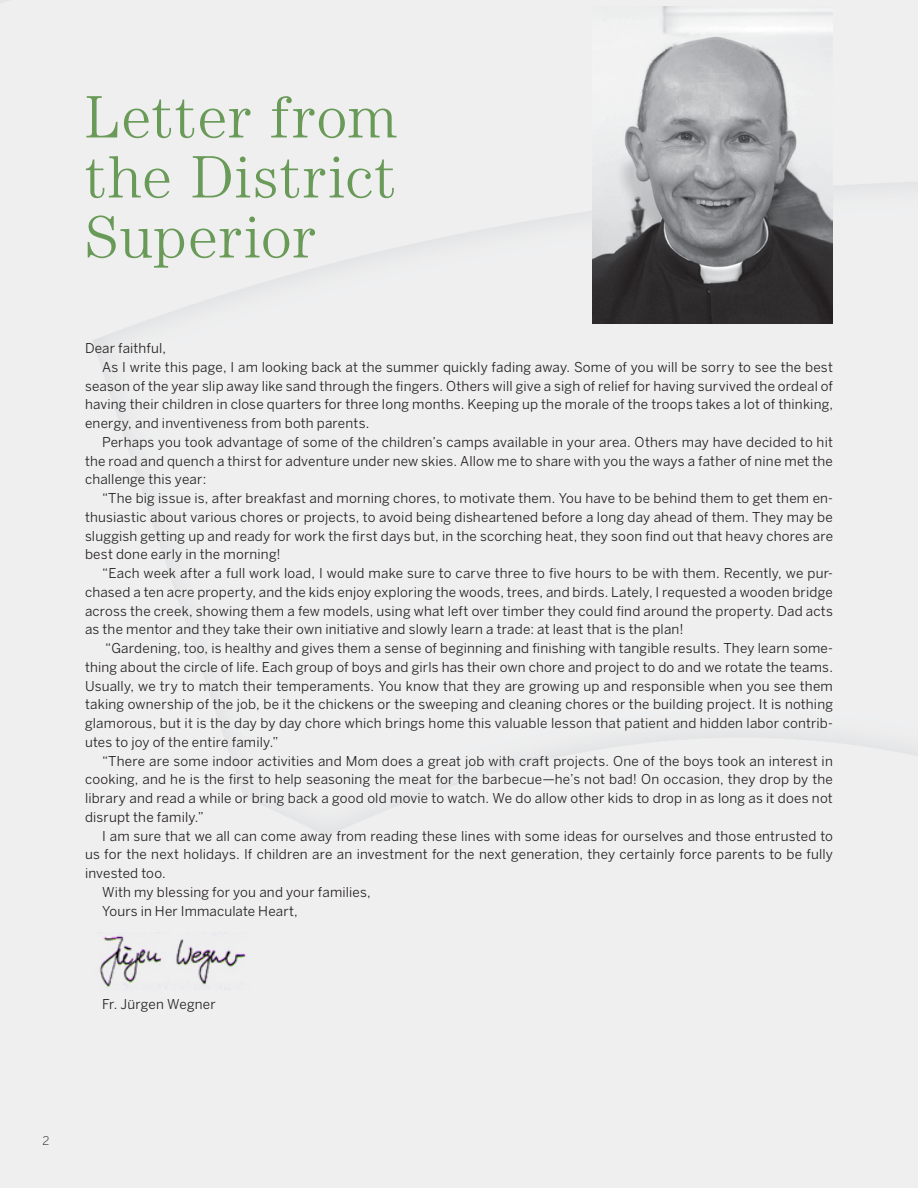
<style>
.page{position:relative;width:918px;height:1188px;background:#efeff0}
.page>*{position:absolute;margin:0;border:0;box-sizing:border-box;transform-origin:0 0}
.t1{font:300 60px/60px "Century Std";letter-spacing:.02em;color:#699a58;text-align:justify}
.t2{font:13.5px "Benton Sans";letter-spacing:.015em;color:#231f20}
.t3{font:300 12px "Benton Sans";color:#231f20}
</style>
<div class="page">
<img style="left:89px;top:932px;width:162px;height:58px">
<img style="left:593px;top:6px;width:240px;height:317px">
<h1 class="t1" style="left:85px;top:86px;width:313px">Letter from the District Superior</h1>
<p class="t2" style="left:85px;top:340px;width:82px">Dear faithful,</p>
<p class="t2" style="left:102px;top:359px;width:732px">As I write this page, I am looking back at the summer quickly fading away. Some of you will be sorry to see the best</p>
<p class="t2" style="left:85px;top:378px;width:750px">season of the year slip away like sand through the fingers. Others will give a sigh of relief for having survived the ordeal of</p>
<p class="t2" style="left:85px;top:396px;width:749px">having their children in close quarters for three long months. Keeping up the morale of the troops takes a lot of thinking,</p>
<p class="t2" style="left:85px;top:415px;width:286px">energy, and inventiveness from both parents.</p>
<p class="t2" style="left:102px;top:434px;width:732px">Perhaps you took advantage of some of the children’s camps available in your area. Others may have decided to hit</p>
<p class="t2" style="left:85px;top:453px;width:749px">the road and quench a thirst for adventure under new skies. Allow me to share with you the ways a father of nine met the</p>
<p class="t2" style="left:85px;top:471px;width:123px">challenge this year:</p>
<p class="t2" style="left:102px;top:490px;width:732px">“The big issue is, after breakfast and morning chores, to motivate them. You have to be behind them to get them en-</p>
<p class="t2" style="left:85px;top:509px;width:749px">thusiastic about various chores or projects, to avoid being disheartened before a long day ahead of them. They may be</p>
<p class="t2" style="left:85px;top:528px;width:750px">sluggish getting up and ready for work the first days but, in the scorching heat, they soon find out that heavy chores are</p>
<p class="t2" style="left:85px;top:546px;width:197px">best done early in the morning!</p>
<p class="t2" style="left:102px;top:565px;width:732px">“Each week after a full work load, I would make sure to carve three to five hours to be with them. Recently, we pur-</p>
<p class="t2" style="left:85px;top:584px;width:749px">chased a ten acre property, and the kids enjoy exploring the woods, trees, and birds. Lately, I requested a wooden bridge</p>
<p class="t2" style="left:85px;top:603px;width:749px">across the creek, showing them a few models, using what left over timber they could find around the property. Dad acts</p>
<p class="t2" style="left:85px;top:622px;width:600px">as the mentor and they take their own initiative and slowly learn a trade: at least that is the plan!</p>
<p class="t2" style="left:105px;top:640px;width:729px">“Gardening, too, is healthy and gives them a sense of beginning and finishing with tangible results. They learn some-</p>
<p class="t2" style="left:85px;top:659px;width:749px">thing about the circle of life. Each group of boys and girls has their own chore and project to do and we rotate the teams.</p>
<p class="t2" style="left:85px;top:678px;width:749px">Usually, we try to match their temperaments. You know that they are growing up and responsible when you see them</p>
<p class="t2" style="left:85px;top:697px;width:749px">taking ownership of the job, be it the chickens or the sweeping and cleaning chores or the building project. It is nothing</p>
<p class="t2" style="left:85px;top:715px;width:749px">glamorous, but it is the day by day chore which brings home this valuable lesson that patient and hidden labor contrib-</p>
<p class="t2" style="left:85px;top:734px;width:195px">utes to joy of the entire family.”</p>
<p class="t2" style="left:102px;top:753px;width:732px">“There are some indoor activities and Mom does a great job with craft projects. One of the boys took an interest in</p>
<p class="t2" style="left:85px;top:772px;width:749px">cooking, and he is the first to help seasoning the meat for the barbecue—he’s not bad! On occasion, they drop by the</p>
<p class="t2" style="left:85px;top:790px;width:749px">library and read a while or bring back a good old movie to watch. We do allow other kids to drop in as long as it does not</p>
<p class="t2" style="left:85px;top:809px;width:120px">disrupt the family.”</p>
<p class="t2" style="left:102px;top:828px;width:732px">I am sure that we all can come away from reading these lines with some ideas for ourselves and those entrusted to</p>
<p class="t2" style="left:85px;top:847px;width:749px">us for the next holidays. If children are an investment for the next generation, they certainly force parents to be fully</p>
<p class="t2" style="left:85px;top:865px;width:82px">invested too.</p>
<p class="t2" style="left:102px;top:884px;width:270px">With my blessing for you and your families,</p>
<p class="t2" style="left:102px;top:903px;width:197px">Yours in Her Immaculate Heart,</p>
<p class="t2" style="left:102px;top:997px;width:115px">Fr. Jürgen Wegner</p>
<p class="t3" style="left:43px;top:1134px;width:8px">2</p>
</div>
